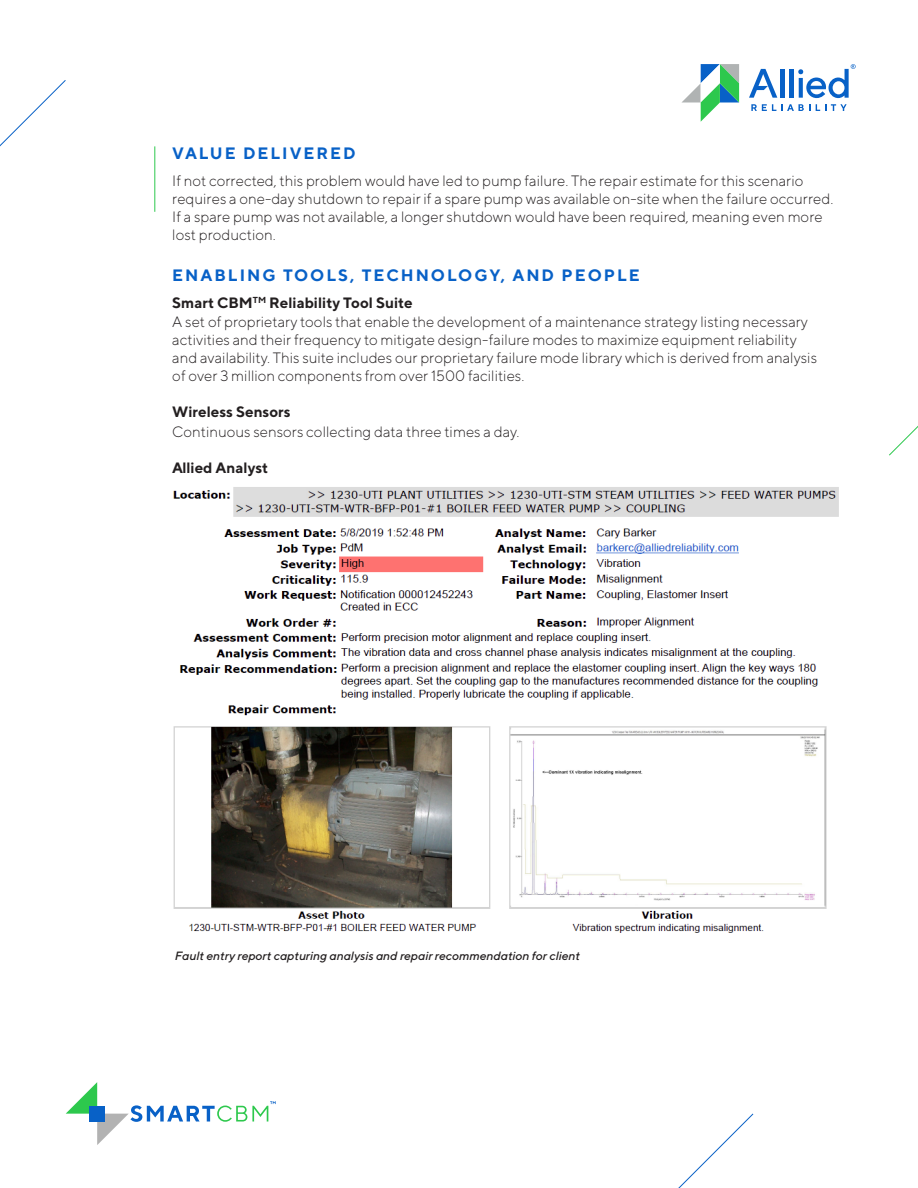
<style>
.page{position:relative;width:918px;height:1188px;background:#fff}
.page>*{position:absolute;margin:0;border:0;box-sizing:border-box;transform-origin:0 0}
.t1{font:700 16.5px "TT Norms";letter-spacing:.12em;color:#0861c7}
.t2{font:300 15px/18px "TT Norms";color:#231f20}
.t3{font:700 15px "TT Norms";color:#231f20}
.t4{font:italic 500 12px "TT Norms";color:#231f20}
</style>
<div class="page">
<hr style="left:154px;top:146px;width:1px;height:66px;background:#2dc84d">
<svg style="left:681px;top:64px;width:58px;height:58px"></svg>
<svg style="left:751px;top:104px;width:59px;height:7px"></svg>
<svg style="left:816px;top:104px;width:31px;height:7px"></svg>
<div style="left:780px;top:69px;width:5px;height:29px;background:#0861c7"></div>
<hr style="left:790px;top:69px;width:4px;height:29px;background:#0861c7">
<svg style="left:749px;top:69px;width:28px;height:29px"></svg>
<svg style="left:798px;top:64px;width:58px;height:34px"></svg>
<svg style="left:66px;top:1082px;width:210px;height:63px"></svg>
<svg style="left:678px;top:1113px;width:76px;height:75px"></svg>
<svg style="left:889px;top:426px;width:29px;height:30px"></svg>
<svg style="left:0;top:80px;width:66px;height:67px"></svg>
<img style="left:173px;top:487px;width:666px;height:446px">
<div style="left:235px;top:488px;width:71px;height:14px;background:#ddd"></div>
<p class="t1" style="left:172px;top:143px;width:185px">VALUE DELIVERED</p>
<p class="t2" style="left:172px;top:172px;width:663px">If not corrected, this problem would have led to pump failure. The repair estimate for this scenario requires a one-day shutdown to repair if a spare pump was available on-site when the failure occurred.<br>If a spare pump was not available, a longer shutdown would have been required, meaning even more lost production.</p>
<p class="t1" style="left:172px;top:265px;width:469px">ENABLING TOOLS, TECHNOLOGY, AND PEOPLE</p>
<p class="t3" style="left:172px;top:293px;width:242px">Smart CBM<sup>TM</sup> Reliability Tool Suite</p>
<p class="t2" style="left:172px;top:313px;width:637px">A set of proprietary tools that enable the development of a maintenance strategy listing necessary</p>
<p class="t2" style="left:172px;top:331px;width:626px">activities and their frequency to mitigate design-failure modes to maximize equipment reliability</p>
<p class="t2" style="left:172px;top:349px;width:646px">and availability. This suite includes our proprietary failure mode library which is derived from analysis</p>
<p class="t2" style="left:172px;top:367px;width:354px">of over 3 million components from over 1500 facilities.</p>
<p class="t3" style="left:172px;top:403px;width:120px">Wireless Sensors</p>
<p class="t2" style="left:172px;top:422px;width:349px">Continuous sensors collecting data three times a day.</p>
<p class="t3" style="left:172px;top:458px;width:98px">Allied Analyst</p>
<p class="t4" style="left:175px;top:949px;width:407px">Fault entry report capturing analysis and repair recommendation for client</p>
</div>
